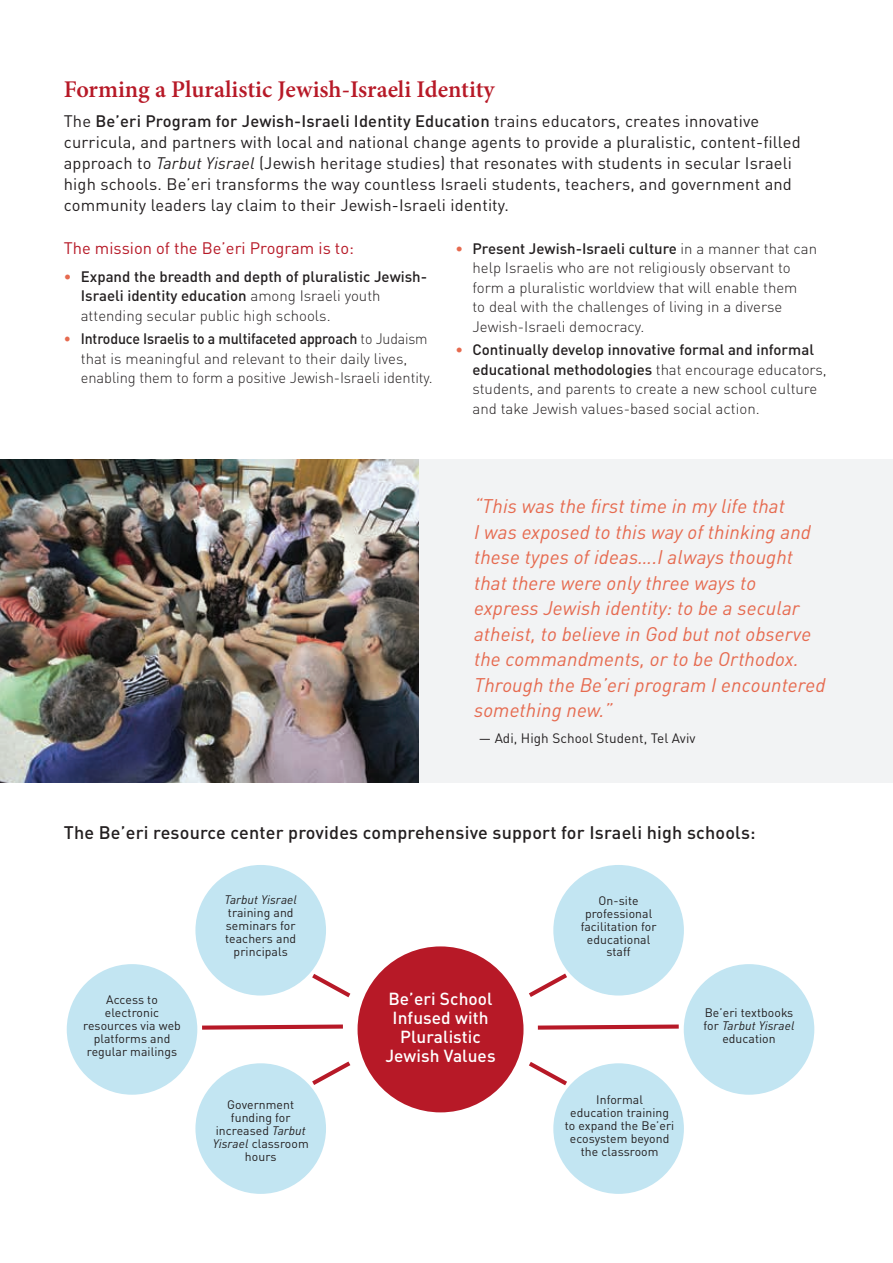
<style>
.page{position:relative;width:893px;height:1263px;background:#fff}
.page>*{position:absolute;margin:0;border:0;box-sizing:border-box;transform-origin:0 0}
.t1{font:600 24px "Minion Pro";color:#b71927}
.t2{font:italic 19.5px/25.5px "DIN";letter-spacing:.005em;color:#e66a4f}
.t3{font:500 18px "DINOT";letter-spacing:.01em;color:#231f20}
.t4{font:500 17.25px/19.2px "DINOT";letter-spacing:.005em;color:#fff;text-align:center}
.t5{font:16.5px/21px "DINOT";letter-spacing:.01em;color:#231f20}
.t6{font:16.5px "DINOT";color:#b71927}
.t7{font:300 15px/19.5px "DINOT";color:#231f20}
.t8{font:300 15px/19.5px "DINOT";color:#231f20;scale:.94 1}
.t9{font:500 15px/19.5px "DINOT";color:#231f20}
.t10{font:13.5px "DINOT";letter-spacing:.005em;color:#231f20}
.t11{font:12.3px/12.9px "DINOT";letter-spacing:.005em;color:#231f20;text-align:center}
.t12{font:italic 12.3px "DIN";letter-spacing:.005em;color:#231f20}
.s1{font-weight:500}
.s2{font-family:"DIN";font-style:italic}
.s3{font-weight:500;color:#e66a4f}
.s4{color:#e66a4f}
.s5{font-weight:300}
.s6{font-family:"DINOT";font-style:normal}
</style>
<div class="page">
<div style="left:415px;top:459px;width:478px;height:323px;background:#f2f3f4"></div>
<img style="left:0;top:459px;width:418px;height:323px">
<div style="left:553px;top:1063px;width:131px;height:131px;background:#c2e5f2;border-radius:50%"></div>
<div style="left:553px;top:865px;width:131px;height:130px;background:#c2e5f2;border-radius:50%"></div>
<div style="left:195px;top:1063px;width:131px;height:131px;background:#c2e5f2;border-radius:50%"></div>
<div style="left:195px;top:865px;width:131px;height:130px;background:#c2e5f2;border-radius:50%"></div>
<svg style="left:529px;top:1062px;width:43px;height:27px"></svg>
<svg style="left:529px;top:970px;width:43px;height:27px"></svg>
<svg style="left:309px;top:1061px;width:42px;height:28px"></svg>
<svg style="left:308px;top:970px;width:43px;height:28px"></svg>
<div style="left:67px;top:964px;width:130px;height:131px;background:#c2e5f2;border-radius:50%"></div>
<div style="left:684px;top:964px;width:130px;height:131px;background:#c2e5f2;border-radius:50%"></div>
<svg style="left:537px;top:1024px;width:142px;height:6px"></svg>
<svg style="left:202px;top:1024px;width:141px;height:6px"></svg>
<div style="left:358px;top:946px;width:165px;height:166px;background:#b71927;border-radius:50%"></div>
<h1 class="t1" style="left:64px;top:73px;width:432px">Forming a Pluralistic Jewish-Israeli Identity</h1>
<p class="t5" style="left:64px;top:110px;width:738px">The <span class="s1">Be’eri Program for Jewish-Israeli Identity Education</span> trains educators, creates innovative curricula, and partners with local and national change agents to provide a pluralistic, content-filled approach to <span class="s2">Tarbut Yisrael</span> (Jewish heritage studies) that resonates with students in secular Israeli high schools. Be’eri transforms the way countless Israeli students, teachers, and government and community leaders lay claim to their Jewish-Israeli identity.</p>
<p class="t7" style="left:472px;top:238px;width:346px;text-indent:-17px"><span class="s3">•</span> <span class="s1">Present Jewish-Israeli culture</span> in a manner that can help Israelis who are not religiously observant to form a pluralistic worldview that will enable them<br>to deal with the challenges of living in a diverse Jewish-Israeli democracy.</p>
<p class="t7" style="left:472px;top:340px;width:356px;text-indent:-17px"><span class="s3">•</span> <span class="s1">Continually develop innovative formal and informal educational methodologies</span> that encourage educators, students, and parents to create a new school culture and take Jewish values-based social action.</p>
<p class="t6" style="left:64px;top:237px;width:292px">The mission of the Be’eri Program is to:</p>
<p class="t9" style="left:81px;top:266px;width:348px;text-indent:-17px"><span class="s4">•</span> Expand the breadth and depth of pluralistic Jewish-<br>Israeli identity education <span class="s5">among Israeli youth attending secular public high schools.</span></p>
<p class="t8" style="left:81px;top:329px;width:376px;text-indent:-17px"><span class="s3">•</span> <span class="s1">Introduce Israelis to a multifaceted approach</span> to Judaism that is meaningful and relevant to their daily lives, enabling them to form a positive Jewish-Israeli identity.</p>
<p class="t2" style="left:474px;top:493px;width:353px">“This was the first time in my life that<br>I was exposed to this way of thinking and these types of ideas….I always thought that there were only three ways to express Jewish identity: to be a secular atheist, to believe in God but not observe the commandments, or to be Orthodox.<br>Through the Be’eri program I encountered something new.”</p>
<p class="t10" style="left:479px;top:730px;width:218px">— Adi, High School Student, Tel Aviv</p>
<p class="t3" style="left:64px;top:821px;width:693px">The Be’eri resource center provides comprehensive support for Israeli high schools:</p>
<p class="t11" style="left:83px;top:993px;width:99px">Access to electronic resources via web platforms and regular mailings</p>
<p class="t12" style="left:225px;top:892px;width:74px">Tarbut Yisrael</p>
<p class="t11" style="left:225px;top:906px;width:73px">training and seminars for teachers and principals</p>
<p class="t11" style="left:213px;top:1098px;width:98px">Government funding for increased <span class="s2">Tarbut<br>Yisrael</span> classroom hours</p>
<p class="t4" style="left:385px;top:988px;width:112px">Be’eri School<br>Infused with<br>Pluralistic<br>Jewish Values</p>
<p class="t11" style="left:581px;top:893px;width:77px">On-site professional facilitation for educational staff</p>
<p class="t11" style="left:565px;top:1093px;width:111px">Informal<br>education training to expand the Be’eri ecosystem beyond the classroom</p>
<p class="t11" style="left:705px;top:1006px;width:90px">Be’eri textbooks</p>
<p class="t12" style="left:703px;top:1018px;width:92px"><span class="s6">for</span> Tarbut Yisrael</p>
<p class="t11" style="left:722px;top:1032px;width:55px">education</p>
</div>
